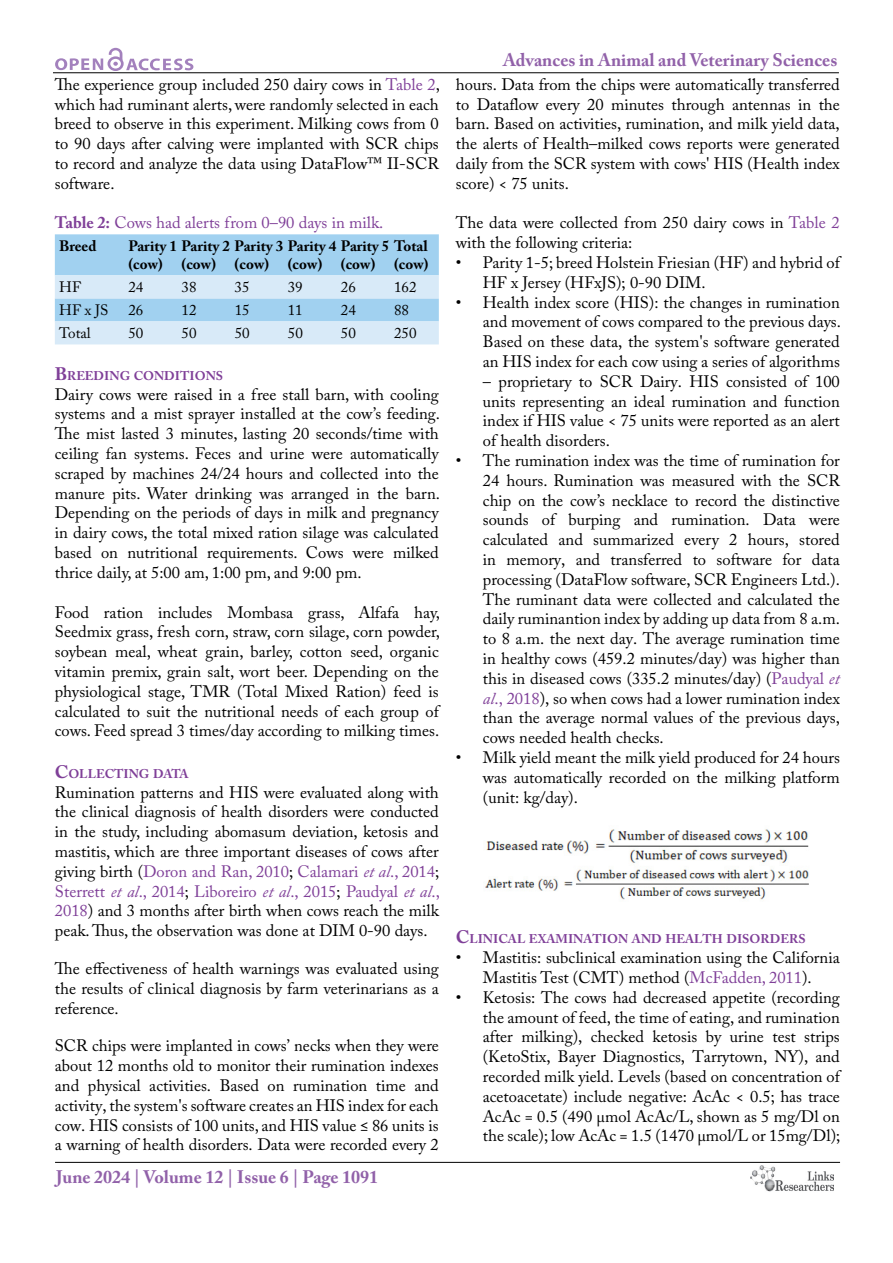
<style>
.page{position:relative;width:893px;height:1263px;background:#fff}
.page>*{position:absolute;margin:0;border:0;box-sizing:border-box;transform-origin:0 0}
.t1{font:700 18px "Adobe Caslon Pro";color:#9161a9}
.t2{font:16.5px/19.8px "Adobe Caslon Pro";color:#000;text-align:justify}
.t3{font:16.5px "Adobe Caslon Pro";color:#7f3f98}
.t4{font:700 15px/18px "Adobe Caslon Pro";color:#000}
.t5{font:15px "Adobe Caslon Pro";color:#000}
.t6{font:700 12.6px "Adobe Caslon Pro";color:#7f3f98}
.s1{color:#7f3f98}
.s2{font-weight:700}
.s3{font-size:18px}
.s4{font-style:italic;color:#7f3f98}
</style>
<div class="page">
<hr style="left:53px;top:72px;width:786px;height:1px;background:#000">
<hr style="left:55px;top:1162px;width:785px;height:1px;background:#000">
<svg style="left:55px;top:48px;width:138px;height:23px"></svg>
<img style="left:750px;top:1166px;width:83px;height:26px">
<svg style="left:55px;top:234px;width:384px;height:110px;background:#b8dbf3"></svg>
<img style="left:485px;top:829px;width:324px;height:71px">
<p class="t2" style="left:55px;top:74px;width:387px">The experience group included 250 dairy cows in <span class="s1">Table 2</span>, which had ruminant alerts, were randomly selected in each breed to observe in this experiment. Milking cows from 0 to 90 days after calving were implanted with SCR chips to record and analyze the data using DataFlow™ II-SCR software.</p>
<p class="t3" style="left:55px;top:213px;width:330px"><span class="s2">Table 2:</span> Cows had alerts from 0–90 days in milk.</p>
<p class="t4" style="left:59px;top:237px;width:39px">Breed</p>
<p class="t4" style="left:128px;top:237px;width:301px">Parity 1 Parity 2 Parity 3 Parity 4 Parity 5 Total (cow)</p>
<p class="t4" style="left:181px;top:255px;width:36px">(cow)</p>
<p class="t4" style="left:235px;top:255px;width:36px">(cow)</p>
<p class="t4" style="left:288px;top:255px;width:36px">(cow)</p>
<p class="t4" style="left:341px;top:255px;width:36px">(cow)</p>
<p class="t4" style="left:394px;top:255px;width:36px">(cow)</p>
<p class="t5" style="left:59px;top:278px;width:23px">HF</p>
<p class="t5" style="left:128px;top:278px;width:16px">24</p>
<p class="t5" style="left:181px;top:278px;width:17px">38</p>
<p class="t5" style="left:235px;top:278px;width:16px">35</p>
<p class="t5" style="left:288px;top:278px;width:16px">39</p>
<p class="t5" style="left:341px;top:278px;width:16px">26</p>
<p class="t5" style="left:394px;top:278px;width:24px">162</p>
<p class="t5" style="left:59px;top:301px;width:51px">HF x JS</p>
<p class="t5" style="left:128px;top:301px;width:16px">26</p>
<p class="t5" style="left:182px;top:301px;width:16px">12</p>
<p class="t5" style="left:235px;top:301px;width:16px">15</p>
<p class="t5" style="left:288px;top:301px;width:16px">11</p>
<p class="t5" style="left:341px;top:301px;width:16px">24</p>
<p class="t5" style="left:394px;top:301px;width:16px">88</p>
<p class="t5" style="left:59px;top:324px;width:33px">Total</p>
<p class="t5" style="left:128px;top:324px;width:16px">50</p>
<p class="t5" style="left:182px;top:324px;width:17px">50</p>
<p class="t5" style="left:235px;top:324px;width:16px">50</p>
<p class="t5" style="left:288px;top:324px;width:16px">50</p>
<p class="t5" style="left:341px;top:324px;width:16px">50</p>
<p class="t5" style="left:394px;top:324px;width:24px">250</p>
<p class="t6" style="left:55px;top:368px;width:170px"><span class="s3">B</span>REEDING CONDITIONS</p>
<p class="t2" style="left:55px;top:384px;width:387px">Dairy cows were raised in a free stall barn, with cooling systems and a mist sprayer installed at the cow’s feeding.<br>The mist lasted 3 minutes, lasting 20 seconds/time with ceiling fan systems. Feces and urine were automatically scraped by machines 24/24 hours and collected into the manure pits. Water drinking was arranged in the barn.<br>Depending on the periods of days in milk and pregnancy in dairy cows, the total mixed ration silage was calculated based on nutritional requirements. Cows were milked thrice daily, at 5:00 am, 1:00 pm, and 9:00 pm.</p>
<p class="t2" style="left:55px;top:602px;width:387px">Food ration includes Mombasa grass, Alfafa hay, Seedmix grass, fresh corn, straw, corn silage, corn powder, soybean meal, wheat grain, barley, cotton seed, organic vitamin premix, grain salt, wort beer. Depending on the physiological stage, TMR (Total Mixed Ration) feed is calculated to suit the nutritional needs of each group of cows. Feed spread 3 times/day according to milking times.</p>
<p class="t6" style="left:55px;top:766px;width:135px"><span class="s3">C</span>OLLECTING DATA</p>
<p class="t2" style="left:55px;top:782px;width:387px">Rumination patterns and HIS were evaluated along with the clinical diagnosis of health disorders were conducted in the study, including abomasum deviation, ketosis and mastitis, which are three important diseases of cows after giving birth (<span class="s1">Doron and Ran, 2010</span>; <span class="s1">Calamari</span> <span class="s4">et al</span><span class="s1">., 2014</span>; <span class="s1">Sterrett</span> <span class="s4">et al</span><span class="s1">., 2014</span>; <span class="s1">Liboreiro</span> <span class="s4">et al</span><span class="s1">., 2015</span>; <span class="s1">Paudyal</span> <span class="s4">et al</span><span class="s1">., 2018</span>) and 3 months after birth when cows reach the milk peak. Thus, the observation was done at DIM 0-90 days.</p>
<p class="t2" style="left:55px;top:958px;width:385px">The effectiveness of health warnings was evaluated using the results of clinical diagnosis by farm veterinarians as a reference.</p>
<p class="t2" style="left:55px;top:1036px;width:385px">SCR chips were implanted in cows’ necks when they were about 12 months old to monitor their rumination indexes and physical activities. Based on rumination time and activity, the system's software creates an HIS index for each cow. HIS consists of 100 units, and HIS value ≤ 86 units is a warning of health disorders. Data were recorded every 2</p>
<p class="t1" style="left:56px;top:1166px;width:324px">June 2024 | Volume 12 | Issue 6 | Page 1091</p>
<p class="t1" style="left:503px;top:50px;width:336px">Advances in Animal and Veterinary Sciences</p>
<p class="t2" style="left:456px;top:74px;width:385px">hours. Data from the chips were automatically transferred to Dataflow every 20 minutes through antennas in the barn. Based on activities, rumination, and milk yield data, the alerts of Health–milked cows reports were generated daily from the SCR system with cows' HIS (Health index score) &lt; 75 units.</p>
<p class="t2" style="left:456px;top:213px;width:385px">The data were collected from 250 dairy cows in <span class="s1">Table 2 </span>with the following criteria:</p>
<p class="t2" style="left:483px;top:252px;width:358px;text-indent:-27px">• Parity 1-5; breed Holstein Friesian (HF) and hybrid of<br>HF x Jersey (HFxJS); 0-90 DIM.</p>
<p class="t2" style="left:483px;top:292px;width:360px;text-indent:-27px">• Health index score (HIS): the changes in rumination and movement of cows compared to the previous days.<br>Based on these data, the system's software generated an HIS index for each cow using a series of algorithms</p>
<p class="t2" style="left:483px;top:371px;width:358px">– proprietary to SCR Dairy. HIS consisted of 100 units representing an ideal rumination and function index if HIS value &lt; 75 units were reported as an alert of health disorders.</p>
<p class="t2" style="left:483px;top:450px;width:359px;text-indent:-27px">• The rumination index was the time of rumination for 24 hours. Rumination was measured with the SCR chip on the cow’s necklace to record the distinctive sounds of burping and rumination. Data were calculated and summarized every 2 hours, stored in memory, and transferred to software for data processing (DataFlow software, SCR Engineers Ltd.).<br>The ruminant data were collected and calculated the daily ruminantion index by adding up data from 8 a.m. to 8 a.m. the next day. The average rumination time in healthy cows (459.2 minutes/day) was higher than this in diseased cows (335.2 minutes/day) (<span class="s1">Paudyal</span> <span class="s4">et al</span><span class="s1">., 2018</span>), so when cows had a lower rumination index than the average normal values of the previous days, cows needed health checks.</p>
<p class="t2" style="left:483px;top:747px;width:358px;text-indent:-27px">• Milk yield meant the milk yield produced for 24 hours was automatically recorded on the milking platform (unit: kg/day).</p>
<p class="t6" style="left:456px;top:932px;width:351px"><span class="s3">C</span>LINICAL EXAMINATION AND HEALTH DISORDERS</p>
<p class="t2" style="left:456px;top:948px;width:385px;text-align:center">• Mastitis: subclinical examination using the California<br>Mastitis Test (CMT) method (<span class="s1">McFadden, 2011</span>).</p>
<p class="t2" style="left:483px;top:987px;width:359px;text-indent:-27px">• Ketosis: The cows had decreased appetite (recording the amount of feed, the time of eating, and rumination after milking), checked ketosis by urine test strips (KetoStix, Bayer Diagnostics, Tarrytown, NY), and recorded milk yield. Levels (based on concentration of acetoacetate) include negative: AcAc &lt; 0.5; has trace AcAc = 0.5 (490 μmol AcAc/L, shown as 5 mg/Dl on the scale); low AcAc = 1.5 (1470 μmol/L or 15mg/Dl);</p>
</div>
